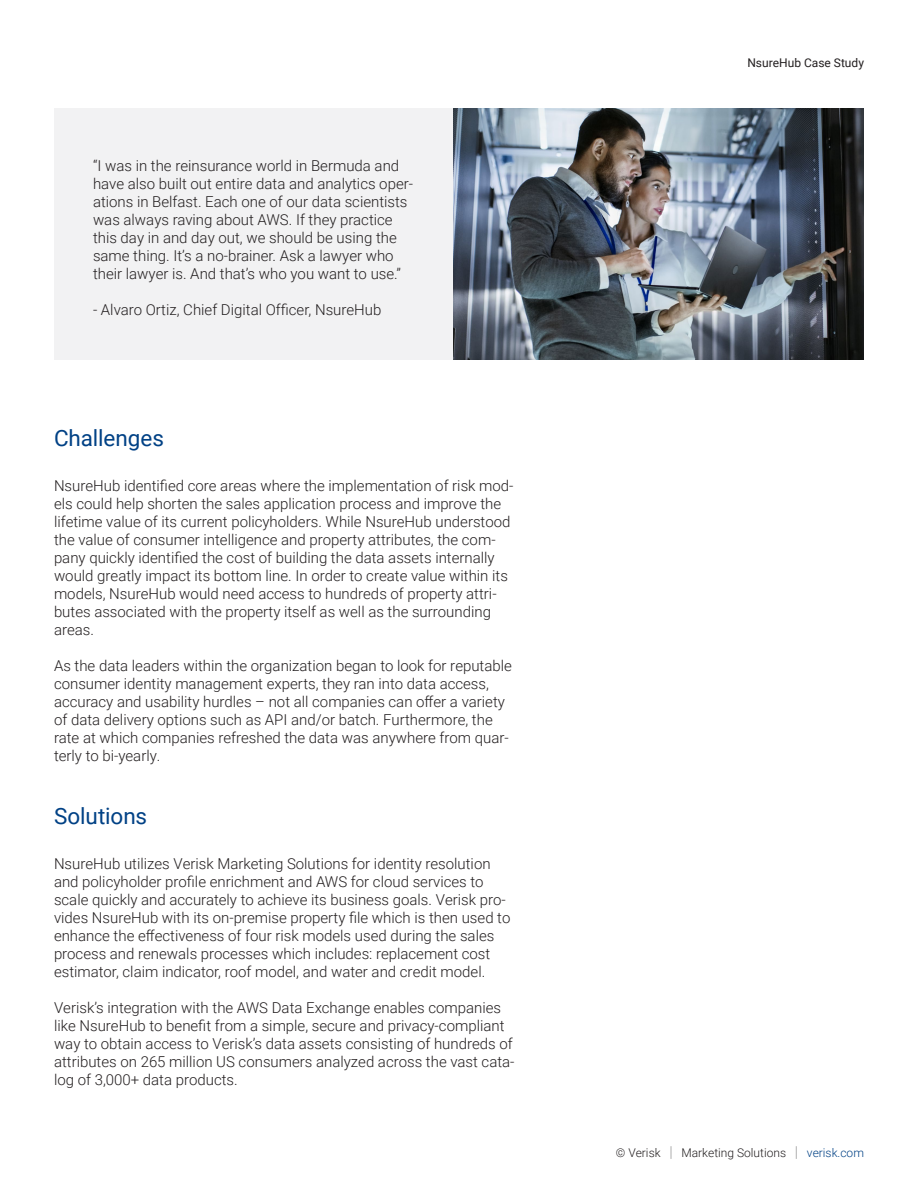
<style>
.page{position:relative;width:918px;height:1188px;background:#fff}
.page>*{position:absolute;margin:0;border:0;box-sizing:border-box;transform-origin:0 0}
.subhead_15_18{font:22.5px "Roboto";letter-spacing:-.005em;color:#004185}
.body_copy_10_12{font:300 15px/18px "Roboto";color:#231f20}
.folio_right_alignmen{font:300 12px "Roboto";color:#231f20}
.folio_right_alignmen-2{font:12px "Roboto";color:#231f20}
.s1{font-size:15px;color:#999}
.s2{color:#004185}
</style>
<div class="page">
<img style="left:452px;top:108px;width:412px;height:252px">
<div style="left:54px;top:108px;width:398px;height:252px;background:#f2f2f3"></div>
<p class="body_copy_10_12" style="left:93px;top:156px;width:322px">“I was in the reinsurance world in Bermuda and have also built out entire data and analytics oper&shy;ations in Belfast. Each one of our data scientists was always raving about AWS. If they practice this day in and day out, we should be using the same thing. It’s a no-brainer. Ask a lawyer who their lawyer is. And that’s who you want to use.”</p>
<p class="body_copy_10_12" style="left:93px;top:300px;width:290px">- Alvaro Ortiz, Chief Digital Officer, NsureHub</p>
<p class="subhead_15_18" style="left:54px;top:422px;width:112px">Challenges</p>
<p class="body_copy_10_12" style="left:54px;top:476px;width:461px">NsureHub identified core areas where the implementation of risk mod&shy;els could help shorten the sales application process and improve the lifetime value of its current policyholders. While NsureHub understood the value of consumer intelligence and property attributes, the com&shy;pany quickly identified the cost of building the data assets internally would greatly impact its bottom line. In order to create value within its models, NsureHub would need access to hundreds of property attri&shy;butes associated with the property itself as well as the surrounding areas.</p>
<p class="body_copy_10_12" style="left:54px;top:656px;width:459px">As the data leaders within the organization began to look for reputable consumer identity management experts, they ran into data access, accuracy and usability hurdles – not all companies can offer a variety of data delivery options such as API and/or batch. Furthermore, the rate at which companies refreshed the data was anywhere from quar&shy;terly to bi-yearly.</p>
<p class="subhead_15_18" style="left:54px;top:800px;width:95px">Solutions</p>
<p class="body_copy_10_12" style="left:54px;top:854px;width:458px">NsureHub utilizes Verisk Marketing Solutions for identity resolution and policyholder profile enrichment and AWS for cloud services to scale quickly and accurately to achieve its business goals. Verisk pro&shy;vides NsureHub with its on-premise property file which is then used to enhance the effectiveness of four risk models used during the sales process and renewals processes which includes: replacement cost estimator, claim indicator, roof model, and water and credit model.</p>
<p class="body_copy_10_12" style="left:54px;top:998px;width:462px">Verisk’s integration with the AWS Data Exchange enables companies like NsureHub to benefit from a simple, secure and privacy-compliant way to obtain access to Verisk’s data assets consisting of hundreds of attributes on 265 million US consumers analyzed across the vast cata&shy;log of 3,000+ data products.</p>
<p class="folio_right_alignmen-2" style="left:747px;top:54px;width:118px">NsureHub Case Study</p>
<p class="folio_right_alignmen" style="left:616px;top:1145px;width:250px">© Verisk <span class="s1">|</span> Marketing Solutions <span class="s1">|</span> <span class="s2">verisk.com</span></p>
</div>
